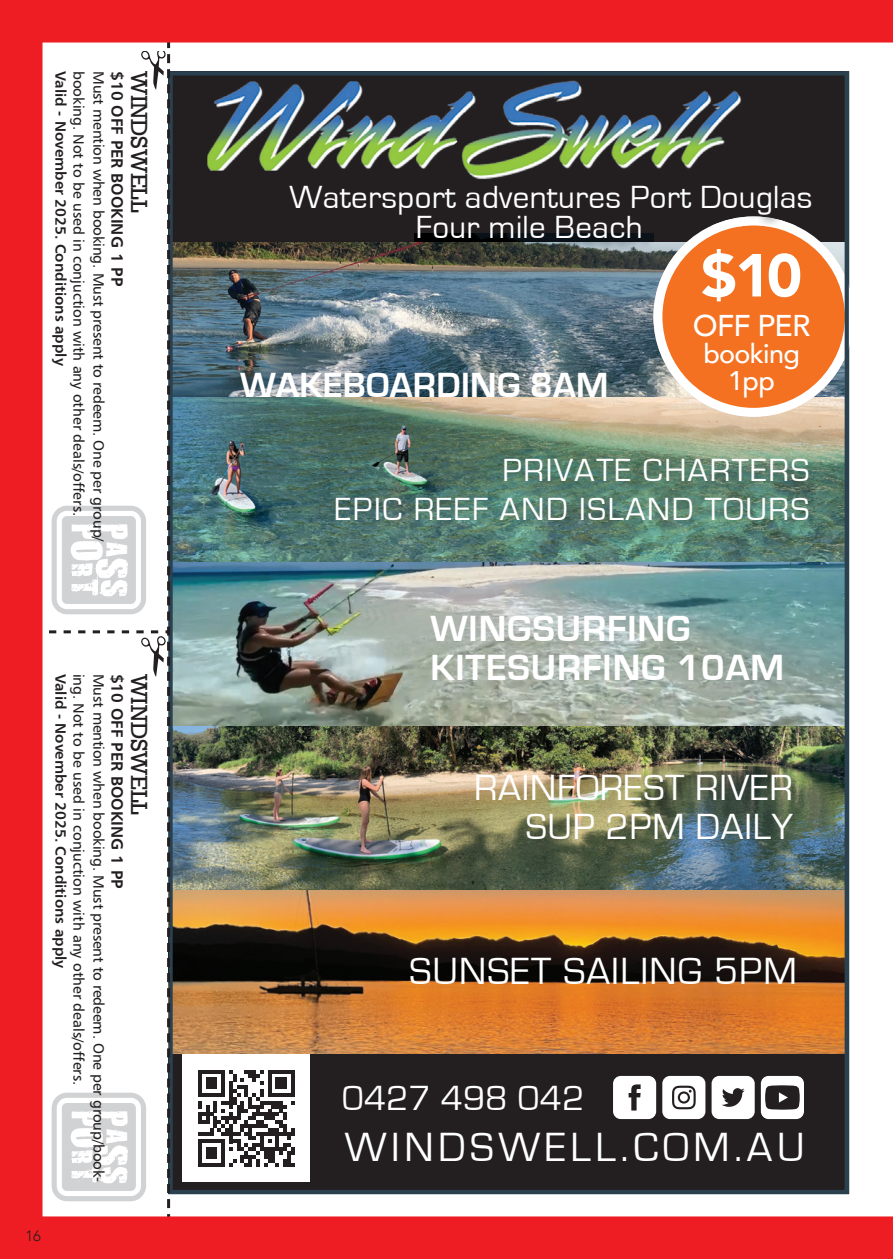
<style>
.page{position:relative;width:893px;height:1259px;background:#fff}
.page>*{position:absolute;margin:0;border:0;box-sizing:border-box;transform-origin:0 0}
.t1{font:900 60px "Avenir";color:#fff}
.t2{font:42px "Eurostile";letter-spacing:.11em;color:#fff}
.t3{font:39px "Eurostile";letter-spacing:.03em;color:#fff}
.t4{font:37.5px/39px "Eurostile";letter-spacing:.02em;color:#fff;text-align:right}
.t5{font:700 37.5px/39px "Eurostile";letter-spacing:.025em;color:#fff}
.t6{font:700 36px "Eurostile";letter-spacing:.01em;color:#fff}
.t7{font:36px "Eurostile";letter-spacing:.01em;color:#fff}
.t8{font:33px/30.6px "Eurostile";letter-spacing:.01em;color:#fff}
.t9{font:33px/39px "Eurostile";letter-spacing:.05em;color:#fff;text-align:right}
.t10{font:500 30px "Avenir";letter-spacing:-.025em;color:#fff}
.t11{font:500 27px/27px "Avenir";letter-spacing:-.025em;color:#fff;text-align:center}
.t12{font:24px "Rockwell";letter-spacing:-.01em;color:#231f20}
.t13{font:16.5px "Humanist 777 BT Bold B";color:#231f20}
.t14{font:15px "Humanist 777 BT Roman B";letter-spacing:-.01em;color:#231f20}
.t15{font:15px "Humanist 777 BT Bold B";color:#231f20}
.t16{font:300 15px "Avenir";color:#231f20}
</style>
<div class="page">
<img style="left:0;top:0;width:893px;height:1259px">
<p class="t15" style="left:70px;top:71px;width:296px;rotate:90deg">Valid - November 2025. Conditions apply</p>
<p class="t14" style="left:88px;top:71px;width:446px;rotate:90deg">booking. Not to be used in conjuction with any other deals/offers.</p>
<p class="t14" style="left:108px;top:71px;width:473px;rotate:90deg">Must mention when booking. Must present to redeem. One per group/</p>
<p class="t13" style="left:128px;top:71px;width:217px;rotate:90deg">$10 OFF PER BOOKING 1 PP</p>
<h3 class="t12" style="left:153px;top:71px;width:143px;rotate:90deg">WINDSWELL</h3>
<p class="t15" style="left:70px;top:673px;width:296px;rotate:90deg">Valid - November 2025. Conditions apply</p>
<p class="t14" style="left:88px;top:673px;width:413px;rotate:90deg">ing. Not to be used in conjuction with any other deals/offers.</p>
<p class="t14" style="left:108px;top:673px;width:510px;rotate:90deg">Must mention when booking. Must present to redeem. One per group/book-</p>
<p class="t13" style="left:128px;top:673px;width:217px;rotate:90deg">$10 OFF PER BOOKING 1 PP</p>
<h3 class="t12" style="left:153px;top:673px;width:143px;rotate:90deg">WINDSWELL</h3>
<p class="t16" style="left:26px;top:1226px;width:17px">16</p>
<h3 class="t8" style="left:416px;top:182px;width:398px;text-indent:-126px">Watersport adventures Port Douglas<br>Four mile Beach</h3>
<h3 class="t6" style="left:240px;top:366px;width:370px">WAKEBOARDING 8AM</h3>
<h1 class="t1" style="left:701px;top:224px;width:103px">$10</h1>
<h3 class="t10" style="left:693px;top:299px;width:119px">OFF PER</h3>
<h3 class="t11" style="left:703px;top:338px;width:98px">booking<br>1pp</h3>
<h3 class="t9" style="left:335px;top:451px;width:476px">PRIVATE CHARTERS<br>EPIC REEF AND ISLAND TOURS</h3>
<h3 class="t5" style="left:430px;top:609px;width:355px">WINGSURFING<br>KITESURFING 10AM</h3>
<h3 class="t4" style="left:474px;top:769px;width:320px">RAINFOREST RIVER<br>SUP 2PM DAILY</h3>
<h3 class="t3" style="left:409px;top:950px;width:389px">SUNSET SAILING 5PM</h3>
<h3 class="t7" style="left:342px;top:1079px;width:244px">0427 498 042</h3>
<h2 class="t2" style="left:345px;top:1125px;width:461px">WINDSWELL.COM.AU</h2>
</div>
